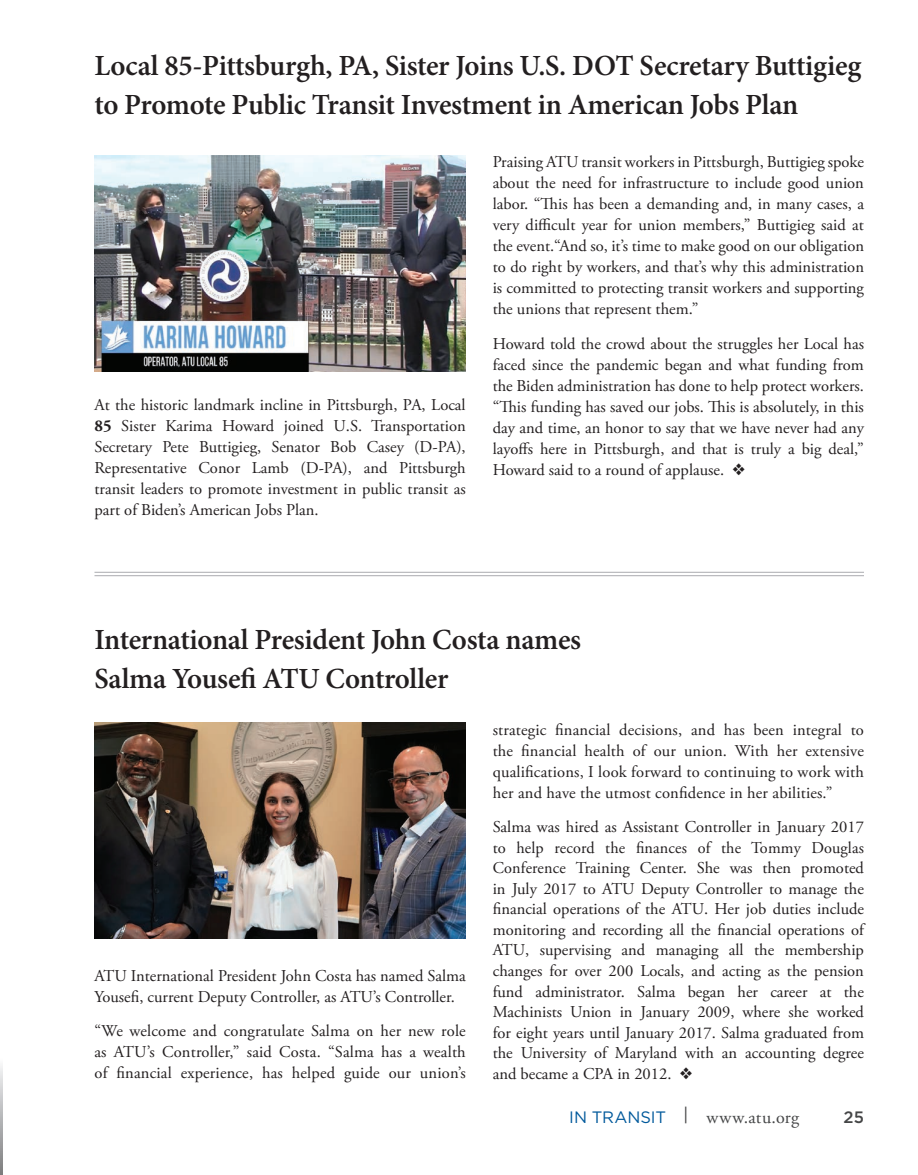
<style>
.page{position:relative;width:918px;height:1175px;background:#fff}
.page>*{position:absolute;margin:0;border:0;box-sizing:border-box;transform-origin:0 0}
.IT_Head_14{font:600 29.25px/39px "Minion Pro";letter-spacing:-.015em;color:#231f20}
.t1{font:18px "Adobe Garamond Pro";letter-spacing:.025em;color:#454647}
.Heading_1{font:16.5px/21px "Adobe Garamond Pro";color:#231f20;text-align:justify}
.t2{font:500 16.5px "Gotham";color:#454647}
.s1{font-weight:700}
.s2{font-family:"Gotham";font-size:16.5px;color:#00599b}
.s3{font-family:"Gotham"}
</style>
<div class="page">
<svg style="left:0;top:1066px;width:2px;height:108px"></svg>
<img style="left:94px;top:722px;width:372px;height:216px">
<hr style="left:94px;top:575px;width:770px;height:1px;background:#aaabaf">
<hr style="left:94px;top:572px;width:770px;height:1px;background:#aaabaf">
<img style="left:94px;top:155px;width:372px;height:216px">
<p class="IT_Head_14" style="left:94px;top:48px;width:768px">Local 85-Pittsburgh, PA, Sister Joins U.S. DOT Secretary Buttigieg to Promote Public Transit Investment in American Jobs Plan</p>
<p class="Heading_1" style="left:94px;top:395px;width:373px">At the historic landmark incline in Pittsburgh, PA, Local <span class="s1">85</span> Sister Karima Howard joined U.S. Transportation Secretary Pete Buttigieg, Senator Bob Casey (D-PA), Representative Conor Lamb (D-PA), and Pittsburgh transit leaders to promote investment in public transit as part of Biden’s American Jobs Plan.</p>
<p class="Heading_1" style="left:493px;top:152px;width:373px">Praising ATU transit workers in Pittsburgh, Buttigieg spoke about the need for infrastructure to include good union labor. “This has been a demanding and, in many cases, a very difficult year for union members,” Buttigieg said at the event.“And so, it’s time to make good on our obligation to do right by workers, and that’s why this administration is committed to protecting transit workers and supporting the unions that represent them.”</p>
<p class="Heading_1" style="left:493px;top:334px;width:373px">Howard told the crowd about the struggles her Local has faced since the pandemic began and what funding from the Biden administration has done to help protect workers. “This funding has saved our jobs. This is absolutely, in this day and time, an honor to say that we have never had any layoffs here in Pittsburgh, and that is truly a big deal,” Howard said to a round of applause. ❖</p>
<p class="IT_Head_14" style="left:94px;top:621px;width:488px">International President John Costa names<br>Salma Yousefi ATU Controller</p>
<p class="Heading_1" style="left:94px;top:965px;width:373px">ATU International President John Costa has named Salma<br>Yousefi, current Deputy Controller, as ATU’s Controller.</p>
<p class="Heading_1" style="left:94px;top:1021px;width:373px">“We welcome and congratulate Salma on her new role as ATU’s Controller,” said Costa. “Salma has a wealth of financial experience, has helped guide our union’s</p>
<p class="Heading_1" style="left:493px;top:719px;width:373px">strategic financial decisions, and has been integral to the financial health of our union. With her extensive qualifications, I look forward to continuing to work with her and have the utmost confidence in her abilities.”</p>
<p class="Heading_1" style="left:493px;top:817px;width:373px;line-height:20.5px">Salma was hired as Assistant Controller in January 2017 to help record the finances of the Tommy Douglas Conference Training Center. She was then promoted in July 2017 to ATU Deputy Controller to manage the financial operations of the ATU. Her job duties include monitoring and recording all the financial operations of ATU, supervising and managing all the membership changes for over 200 Locals, and acting as the pension fund administrator. Salma began her career at the Machinists Union in January 2009, where she worked for eight years until January 2017. Salma graduated from the University of Maryland with an accounting degree and became a CPA in 2012. ❖</p>
<p class="t1" style="left:569px;top:1106px;width:232px"><span class="s2">IN TRANSIT</span> <span class="s3">|</span> www.atu.org</p>
<p class="t2" style="left:844px;top:1107px;width:22px">25</p>
</div>
